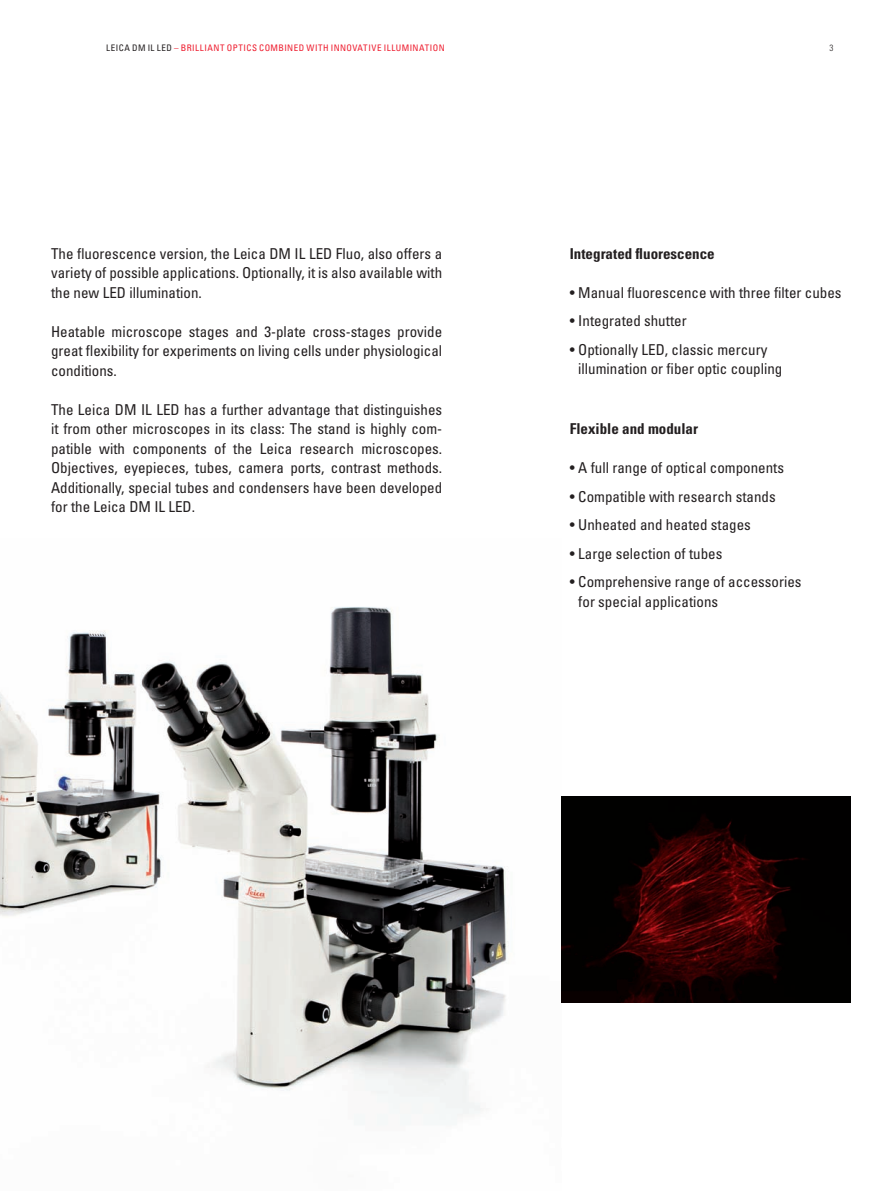
<style>
.page{position:relative;width:893px;height:1191px;background:#fff}
.page>*{position:absolute;margin:0;border:0;box-sizing:border-box;transform-origin:0 0}
.t1{font:condensed 15px/19.5px "Univers LT Std";color:#231f20;text-align:justify}
.t2{font:700 condensed 15px "Univers LT Std";color:#231f20}
.t3{font:condensed 9px "Univers LT Std";letter-spacing:.055em;color:#ee1b2d}
.t4{font:300 condensed 9px "Univers LT Std";color:#231f20}
.s1{color:#231f20}
</style>
<div class="page">
<img style="left:0;top:607px;width:509px;height:513px">
<img style="left:561px;top:796px;width:289px;height:206px">
<p class="t3" style="left:106px;top:44px;width:340px"><span class="s1">LEICA DM IL LED</span> – BRILLIANT OPTICS COMBINED WITH INNOVATIVE ILLUMINATION</p>
<p class="t4" style="left:829px;top:44px;width:5px">3</p>
<p class="t1" style="left:51px;top:244px;width:393px">The fluorescence version, the Leica DM IL LED Fluo, also offers a variety of possible applications. Optionally, it is also available with the new LED illumination.</p>
<p class="t1" style="left:51px;top:322px;width:393px">Heatable microscope stages and 3-plate cross-stages provide great flexibility for experiments on living cells under physiological conditions.</p>
<p class="t1" style="left:51px;top:400px;width:393px">The Leica DM IL LED has a further advantage that distinguishes it from other microscopes in its class: The stand is highly com&shy;patible with components of the Leica research microscopes.<br>Objectives, eyepieces, tubes, camera ports, contrast methods.<br>Additionally, special tubes and condensers have been developed for the Leica DM IL LED.</p>
<p class="t2" style="left:570px;top:247px;width:146px">Integrated fluorescence</p>
<p class="t1" style="left:570px;top:283px;width:273px">• Manual fluorescence with three filter cubes</p>
<p class="t1" style="left:570px;top:312px;width:118px">• Integrated shutter</p>
<p class="t1" style="left:578px;top:340px;width:206px;text-indent:-9px">• Optionally LED, classic mercury illumination or fiber optic coupling</p>
<p class="t2" style="left:570px;top:423px;width:130px">Flexible and modular</p>
<p class="t1" style="left:570px;top:459px;width:216px">• A full range of optical components</p>
<p class="t1" style="left:570px;top:487px;width:207px">• Compatible with research stands</p>
<p class="t1" style="left:570px;top:516px;width:182px">• Unheated and heated stages</p>
<p class="t1" style="left:570px;top:544px;width:154px">• Large selection of tubes</p>
<p class="t1" style="left:578px;top:573px;width:225px;text-indent:-9px">• Comprehensive range of accessories for special applications</p>
</div>
